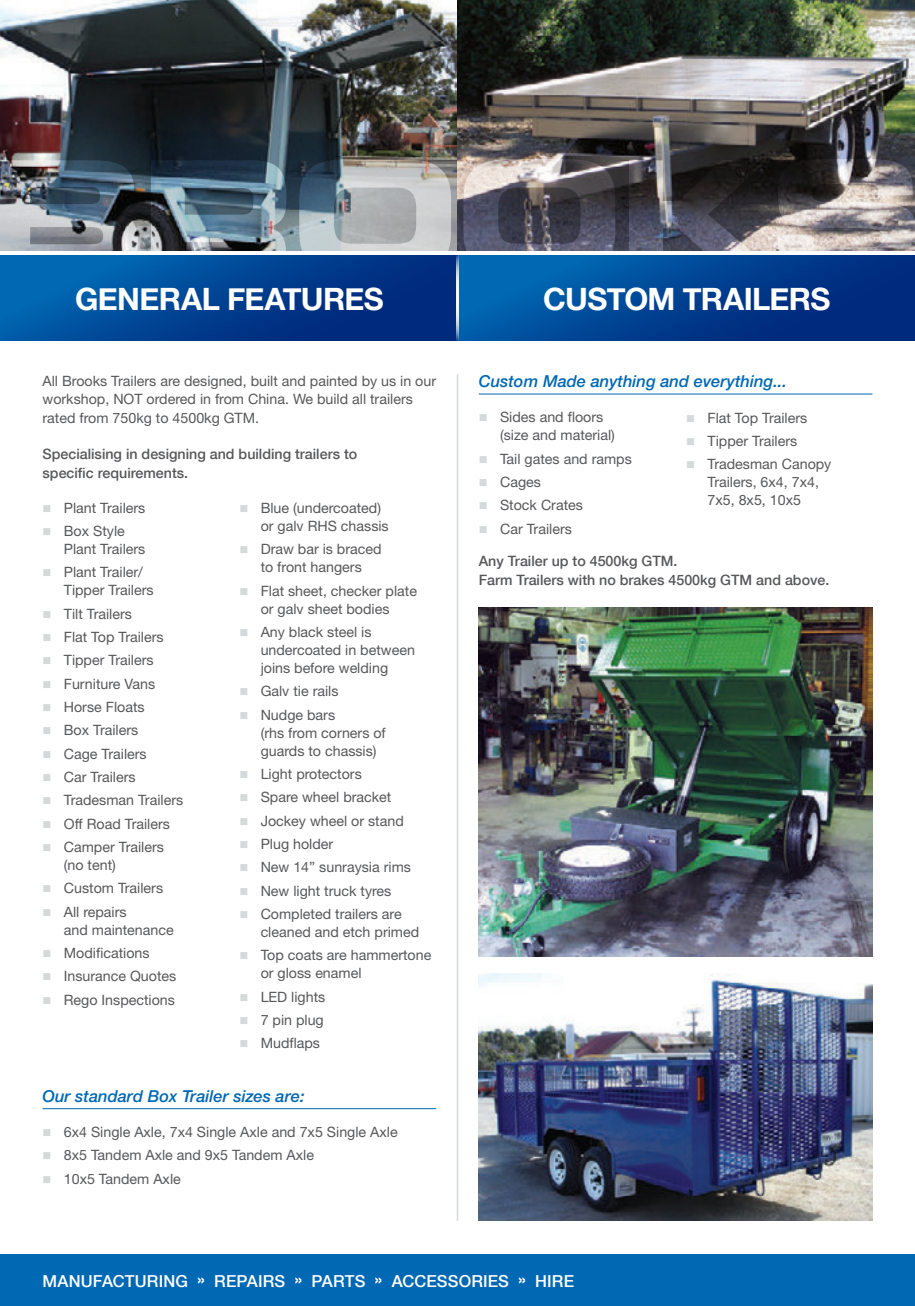
<style>
.page{position:relative;width:915px;height:1306px;background:#fff}
.page>*{position:absolute;margin:0;border:0;box-sizing:border-box;transform-origin:0 0}
.t1{font:700 30.75px "Helvetica Neue";letter-spacing:-.02em;color:#fff}
.t2{font:italic 500 16.5px "Helvetica Neue";color:#0168b3}
.t3{font:500 16.5px "Helvetica Neue";letter-spacing:.01em;color:#fff}
.t4{font:14.25px/23.2px "Helvetica Neue";color:#57585a}
.t5{font:500 14.25px/18.8px "Helvetica Neue";color:#57585a}
.s1{font-weight:700}
</style>
<div class="page">
<img style="left:0;top:0;width:914px;height:251px">
<img style="left:0;top:160px;width:138px;height:91px">
<svg style="left:151px;top:160px;width:135px;height:91px;background:#596e7c"></svg>
<svg style="left:299px;top:159px;width:152px;height:92px;background:#a4abae"></svg>
<svg style="left:463px;top:159px;width:152px;height:92px;background:#6b6871"></svg>
<svg style="left:628px;top:159px;width:286px;height:92px;background:#696568"></svg>
<hr style="left:914px;top:1254px;width:1px;height:51px;background:#0168b3">
<div style="left:0;top:1254px;width:914px;height:51px;background:#0168b3"></div>
<hr style="left:456px;top:374px;width:2px;height:846px;background:#d6d9da">
<hr style="left:43px;top:1108px;width:393px;height:1px;background:#0168b3">
<hr style="left:478px;top:393px;width:394px;height:1px;background:#0168b3">
<svg style="left:0;top:255px;width:456px;height:85px;background:#004493"></svg>
<svg style="left:458px;top:255px;width:456px;height:85px;background:#014594"></svg>
<hr style="left:456px;top:255px;width:2px;height:85px;background:#f5f9fc">
<img style="left:478px;top:608px;width:394px;height:348px">
<img style="left:478px;top:973px;width:394px;height:247px">
<h1 class="t1" style="left:75px;top:280px;width:310px">GENERAL FEATURES</h1>
<h1 class="t1" style="left:543px;top:280px;width:288px">CUSTOM TRAILERS</h1>
<p class="t4" style="left:43px;top:371px;width:395px;line-height:18.8px">All Brooks Trailers are designed, built and painted by us in our workshop, NOT ordered in from China. We build all trailers rated from 750kg to 4500kg GTM.</p>
<p class="t5" style="left:43px;top:444px;width:316px">Specialising in designing and building trailers to specific requirements.</p>
<p class="t4" style="left:64px;top:496px;width:83px">Plant Trailers<br>Box Style</p>
<p class="t4" style="left:64px;top:537px;width:83px">Plant Trailers<br>Plant Trailer/</p>
<p class="t4" style="left:64px;top:578px;width:121px">Tipper Trailers<br>Tilt Trailers<br>Flat Top Trailers<br>Tipper Trailers<br>Furniture Vans<br>Horse Floats<br>Box Trailers<br>Cage Trailers<br>Car Trailers<br>Tradesman Trailers<br>Off Road Trailers<br>Camper Trailers</p>
<p class="t4" style="left:64px;top:853px;width:101px">(no tent)<br>Custom Trailers<br>All repairs</p>
<p class="t4" style="left:64px;top:917px;width:114px">and maintenance<br>Modifications<br>Insurance Quotes<br>Rego Inspections</p>
<p class="t4" style="left:260px;top:499px;width:129px;line-height:18px">Blue (undercoated) or galv RHS chassis</p>
<p class="t4" style="left:260px;top:540px;width:122px;line-height:18px">Draw bar is braced to front hangers</p>
<p class="t4" style="left:260px;top:581px;width:158px;line-height:18px">Flat sheet, checker plate or galv sheet bodies</p>
<p class="t4" style="left:260px;top:623px;width:156px;line-height:18px">Any black steel is undercoated in between joins before welding</p>
<p class="t4" style="left:260px;top:679px;width:79px">Galv tie rails<br>Nudge bars</p>
<p class="t4" style="left:260px;top:723px;width:127px;line-height:18px">(rhs from corners of guards to chassis)</p>
<p class="t4" style="left:260px;top:762px;width:152px">Light protectors<br>Spare wheel bracket<br>Jockey wheel or stand<br>Plug holder<br>New 14” sunraysia rims<br>New light truck tyres<br>Completed trailers are</p>
<p class="t4" style="left:260px;top:920px;width:172px">cleaned and etch primed<br>Top coats are hammertone</p>
<p class="t4" style="left:260px;top:961px;width:102px">or gloss enamel<br>LED lights<br>7 pin plug<br>Mudflaps</p>
<p class="t2" style="left:43px;top:1086px;width:263px">Our standard Box Trailer sizes are:</p>
<p class="t4" style="left:64px;top:1119px;width:335px">6x4 Single Axle, 7x4 Single Axle and 7x5 Single Axle<br>8x5 Tandem Axle and 9x5 Tandem Axle<br>10x5 Tandem Axle</p>
<p class="t2" style="left:478px;top:371px;width:310px">Custom Made anything and everything...</p>
<p class="t4" style="left:500px;top:408px;width:116px;line-height:18px">Sides and floors (size and material)</p>
<p class="t4" style="left:500px;top:446px;width:133px">Tail gates and ramps<br>Cages<br>Stock Crates<br>Car Trailers</p>
<p class="t5" style="left:478px;top:551px;width:352px">Any Trailer up to 4500kg GTM.<br>Farm Trailers with no brakes 4500kg GTM and above.</p>
<p class="t4" style="left:707px;top:406px;width:125px">Flat Top Trailers<br>Tipper Trailers<br>Tradesman Canopy</p>
<p class="t4" style="left:707px;top:473px;width:113px;line-height:18px">Trailers, 6x4, 7x4,<br>7x5, 8x5, 10x5</p>
<p class="t3" style="left:43px;top:1271px;width:533px">MANUFACTURING <span class="s1">»</span> REPAIRS <span class="s1">»</span> PARTS <span class="s1">»</span> ACCESSORIES <span class="s1">»</span> HIRE</p>
</div>
